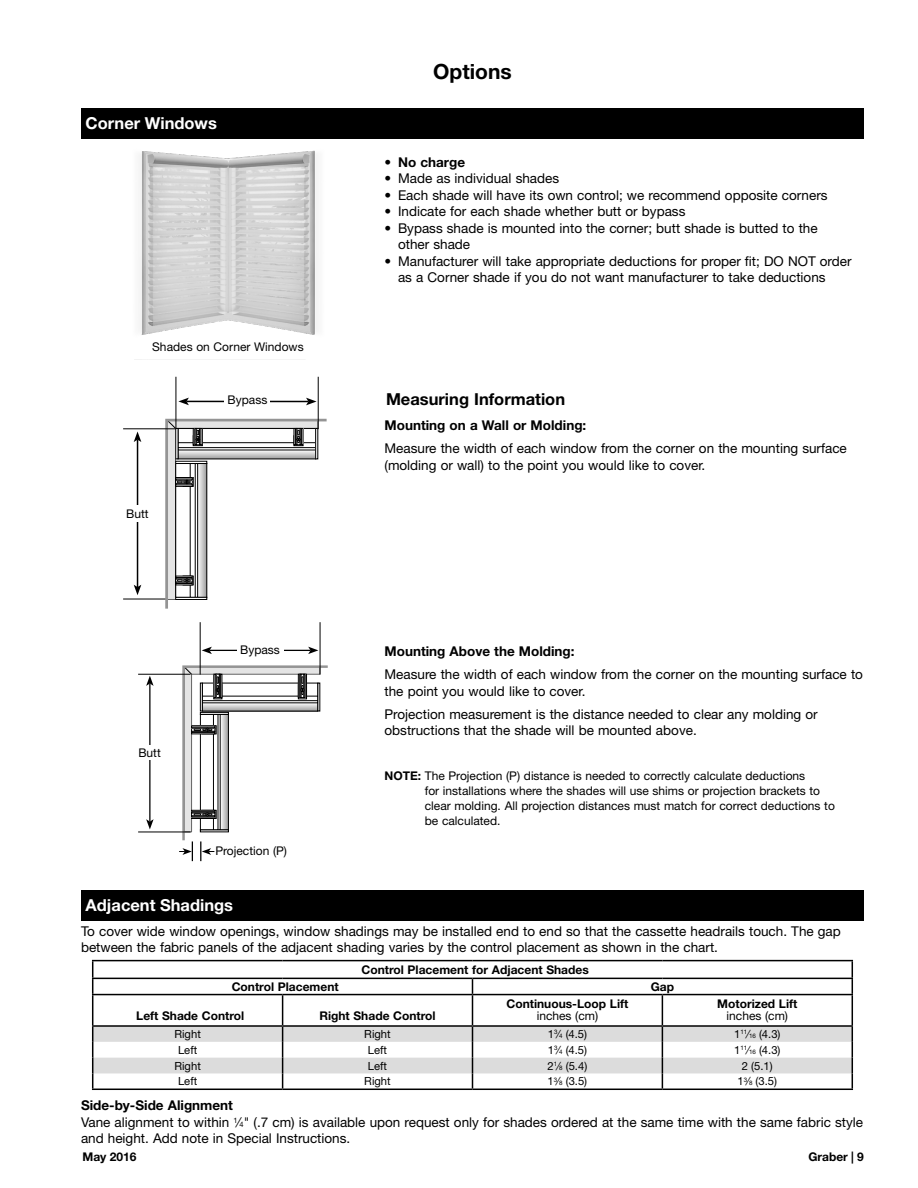
<style>
.page{position:relative;width:918px;height:1188px;background:#fff}
.page>*{position:absolute;margin:0;border:0;box-sizing:border-box;transform-origin:0 0}
.Page_Headers{font:700 21px "Helvetica Neue LT Std";color:#000}
.Black_Bar_Header{font:700 16.5px "Helvetica Neue LT Std";color:#fff}
.t1{font:700 16.5px "Helvetica Neue LT Std";color:#000}
.t2{font:13.5px/16.5px "Helvetica Neue LT Std";color:#000}
.t3{font:700 13.5px "Helvetica Neue LT Std";color:#000}
.t4{font:12px/15px "Helvetica Neue LT Std";color:#000}
.t5{font:700 12px/12px "Helvetica Neue LT Std";color:#000;text-align:center}
.t6{font:11.25px "Helvetica Neue LT Std";color:#000}
.s1{font-weight:400}
.s2{font-weight:700}
.s3{font-size:6.15px}
.s4{font-size:7.35px}
</style>
<div class="page">
<img style="left:106px;top:138px;width:249px;height:197px">
<div style="left:81px;top:108px;width:783px;height:30px;background:#000"></div>
<div style="left:81px;top:890px;width:783px;height:30px;background:#000"></div>
<hr style="left:92px;top:960px;width:191px;height:1px;background:#000">
<hr style="left:283px;top:960px;width:189px;height:1px;background:#000">
<hr style="left:472px;top:960px;width:190px;height:1px;background:#000">
<hr style="left:662px;top:960px;width:191px;height:1px;background:#000">
<hr style="left:92px;top:978px;width:191px;height:1px;background:#000">
<svg style="left:92px;top:961px;width:1px;height:33px"></svg>
<hr style="left:283px;top:978px;width:189px;height:1px;background:#000">
<hr style="left:472px;top:978px;width:190px;height:1px;background:#000">
<svg style="left:472px;top:979px;width:1px;height:15px"></svg>
<hr style="left:662px;top:978px;width:191px;height:1px;background:#000">
<svg style="left:852px;top:961px;width:1px;height:33px"></svg>
<hr style="left:92px;top:994px;width:191px;height:1px;background:#000">
<hr style="left:92px;top:995px;width:1px;height:30px;background:#000">
<hr style="left:283px;top:994px;width:189px;height:1px;background:#000">
<hr style="left:282px;top:995px;width:1px;height:30px;background:#000">
<hr style="left:472px;top:994px;width:190px;height:1px;background:#000">
<hr style="left:472px;top:995px;width:1px;height:30px;background:#000">
<hr style="left:662px;top:994px;width:191px;height:1px;background:#000">
<hr style="left:662px;top:995px;width:1px;height:30px;background:#000">
<hr style="left:852px;top:995px;width:1px;height:30px;background:#000">
<svg style="left:92px;top:1027px;width:761px;height:62px"></svg>
<hr style="left:92px;top:1089px;width:191px;height:1px;background:#000">
<hr style="left:283px;top:1089px;width:189px;height:1px;background:#000">
<hr style="left:472px;top:1089px;width:190px;height:1px;background:#000">
<hr style="left:662px;top:1089px;width:191px;height:1px;background:#000">
<hr style="left:92px;top:1025px;width:191px;height:2px;background:#000">
<hr style="left:283px;top:1025px;width:189px;height:2px;background:#000">
<hr style="left:472px;top:1025px;width:190px;height:2px;background:#000">
<hr style="left:662px;top:1025px;width:191px;height:2px;background:#000">
<hr style="left:123px;top:599px;width:53px;height:1px;background:#000">
<svg style="left:179px;top:664px;width:149px;height:197px"></svg>
<hr style="left:210px;top:650px;width:101px;height:1px;background:#000">
<svg style="left:202px;top:647px;width:10px;height:7px"></svg>
<svg style="left:308px;top:647px;width:10px;height:7px"></svg>
<div style="left:237px;top:645px;width:46px;height:14px;background:#fff"></div>
<hr style="left:149px;top:684px;width:2px;height:138px;background:#000">
<svg style="left:146px;top:819px;width:8px;height:10px"></svg>
<svg style="left:146px;top:676px;width:8px;height:10px"></svg>
<div style="left:130px;top:746px;width:39px;height:14px;background:#fff"></div>
<hr style="left:200px;top:622px;width:1px;height:53px;background:#000">
<hr style="left:320px;top:622px;width:1px;height:53px;background:#000">
<hr style="left:138px;top:674px;width:53px;height:1px;background:#000">
<hr style="left:138px;top:832px;width:53px;height:1px;background:#000">
<svg style="left:164px;top:417px;width:163px;height:192px"></svg>
<hr style="left:187px;top:401px;width:121px;height:1px;background:#000">
<svg style="left:178px;top:398px;width:11px;height:7px"></svg>
<svg style="left:306px;top:398px;width:11px;height:7px"></svg>
<div style="left:225px;top:396px;width:45px;height:15px;background:#fff"></div>
<hr style="left:137px;top:440px;width:1px;height:147px;background:#000">
<svg style="left:134px;top:585px;width:7px;height:10px"></svg>
<svg style="left:134px;top:432px;width:7px;height:10px"></svg>
<div style="left:121px;top:505px;width:33px;height:17px;background:#fff"></div>
<hr style="left:176px;top:377px;width:1px;height:52px;background:#000">
<hr style="left:123px;top:428px;width:53px;height:1px;background:#000">
<hr style="left:318px;top:377px;width:1px;height:52px;background:#000">
<p class="Black_Bar_Header" style="left:86px;top:113px;width:133px">Corner Windows</p>
<p class="t4" style="left:152px;top:339px;width:153px">Shades on Corner Windows</p>
<p class="t4" style="left:126px;top:506px;width:24px">Butt</p>
<p class="t4" style="left:138px;top:745px;width:24px">Butt</p>
<p class="t4" style="left:228px;top:393px;width:41px">Bypass</p>
<p class="t4" style="left:240px;top:642px;width:41px">Bypass</p>
<p class="t4" style="left:215px;top:843px;width:73px">Projection (P)</p>
<p class="Black_Bar_Header" style="left:86px;top:895px;width:149px">Adjacent Shadings</p>
<p class="Page_Headers" style="left:433px;top:59px;width:80px">Options</p>
<p class="t3" style="left:385px;top:154px;width:82px"><span class="s1">•</span> No charge</p>
<p class="t2" style="left:385px;top:170px;width:176px">• Made as individual shades</p>
<p class="t2" style="left:385px;top:187px;width:445px">• Each shade will have its own control; we recommend opposite corners</p>
<p class="t2" style="left:385px;top:203px;width:302px">• Indicate for each shade whether butt or bypass</p>
<p class="t2" style="left:398px;top:220px;width:421px;text-indent:-14px">• Bypass shade is mounted into the corner; butt shade is butted to the other shade</p>
<p class="t2" style="left:398px;top:253px;width:455px;text-indent:-14px">• Manufacturer will take appropriate deductions for proper fit; DO NOT order as a Corner shade if you do not want manufacturer to take deductions</p>
<p class="t1" style="left:386px;top:388px;width:181px">Measuring Information</p>
<p class="t3" style="left:385px;top:417px;width:203px">Mounting on a Wall or Molding:</p>
<p class="t2" style="left:385px;top:440px;width:464px">Measure the width of each window from the corner on the mounting surface (molding or wall) to the point you would like to cover.</p>
<p class="t3" style="left:385px;top:643px;width:192px">Mounting Above the Molding:</p>
<p class="t2" style="left:385px;top:666px;width:480px">Measure the width of each window from the corner on the mounting surface to the point you would like to cover.</p>
<p class="t2" style="left:385px;top:706px;width:435px">Projection measurement is the distance needed to clear any molding or obstructions that the shade will be mounted above.</p>
<p class="t4" style="left:425px;top:768px;width:412px;text-indent:-40px"><span class="s2">NOTE:</span> The Projection (P) distance is needed to correctly calculate deductions<br>for installations where the shades will use shims or projection brackets to clear molding. All projection distances must match for correct deductions to be calculated.</p>
<p class="t2" style="left:81px;top:923px;width:761px">To cover wide window openings, window shadings may be installed end to end so that the cassette headrails touch. The gap between the fabric panels of the adjacent shading varies by the control placement as shown in the chart.</p>
<p class="t5" style="left:361px;top:963px;width:229px">Control Placement for Adjacent Shades</p>
<p class="t5" style="left:232px;top:980px;width:108px">Control Placement</p>
<p class="t5" style="left:651px;top:980px;width:25px">Gap</p>
<p class="t5" style="left:136px;top:1009px;width:110px">Left Shade Control</p>
<p class="t5" style="left:319px;top:1009px;width:118px">Right Shade Control</p>
<p class="t5" style="left:507px;top:997px;width:123px">Continuous-Loop Lift <span class="s1">inches (cm)</span></p>
<p class="t5" style="left:717px;top:997px;width:82px">Motorized Lift <span class="s1">inches (cm)</span></p>
<p class="t6" style="left:174px;top:1028px;width:28px">Right</p>
<p class="t6" style="left:364px;top:1028px;width:28px">Right</p>
<p class="t6" style="left:548px;top:1027px;width:41px">1<sup>3</sup>⁄<span class="s3">4</span> (4. 5)</p>
<p class="t6" style="left:734px;top:1027px;width:48px">1<sup>11</sup>⁄<span class="s3">16</span> (4.3)</p>
<p class="t6" style="left:178px;top:1043px;width:21px">Left</p>
<p class="t6" style="left:368px;top:1043px;width:21px">Left</p>
<p class="t6" style="left:548px;top:1043px;width:41px">1<sup>3</sup>⁄<span class="s3">4</span> (4. 5)</p>
<p class="t6" style="left:734px;top:1043px;width:48px">1<sup>11</sup>⁄<span class="s3">16</span> (4.3)</p>
<p class="t6" style="left:174px;top:1059px;width:28px">Right</p>
<p class="t6" style="left:368px;top:1059px;width:21px">Left</p>
<p class="t6" style="left:548px;top:1059px;width:41px">2<sup>1</sup>⁄<span class="s3">8</span> (5. 4)</p>
<p class="t6" style="left:742px;top:1059px;width:32px">2 (5.1)</p>
<p class="t6" style="left:178px;top:1074px;width:21px">Left</p>
<p class="t6" style="left:364px;top:1074px;width:28px">Right</p>
<p class="t6" style="left:548px;top:1075px;width:41px">1<sup>3</sup>⁄<span class="s3">8</span> (3. 5)</p>
<p class="t6" style="left:738px;top:1075px;width:41px">1<sup>3</sup>⁄<span class="s3">8</span> (3. 5)</p>
<p class="t3" style="left:81px;top:1097px;width:154px">Side-by-Side Alignment</p>
<p class="t2" style="left:81px;top:1114px;width:784px">Vane alignment to within <sup>1</sup>⁄<span class="s4">4</span>" (. 7 cm) is available upon request only for shades ordered at the same time with the same fabric style and height. Add note in Special Instructions.</p>
<p class="t5" style="left:82px;top:1150px;width:56px">May 2016</p>
<p class="t5" style="left:808px;top:1150px;width:57px">Graber | 9</p>
</div>
